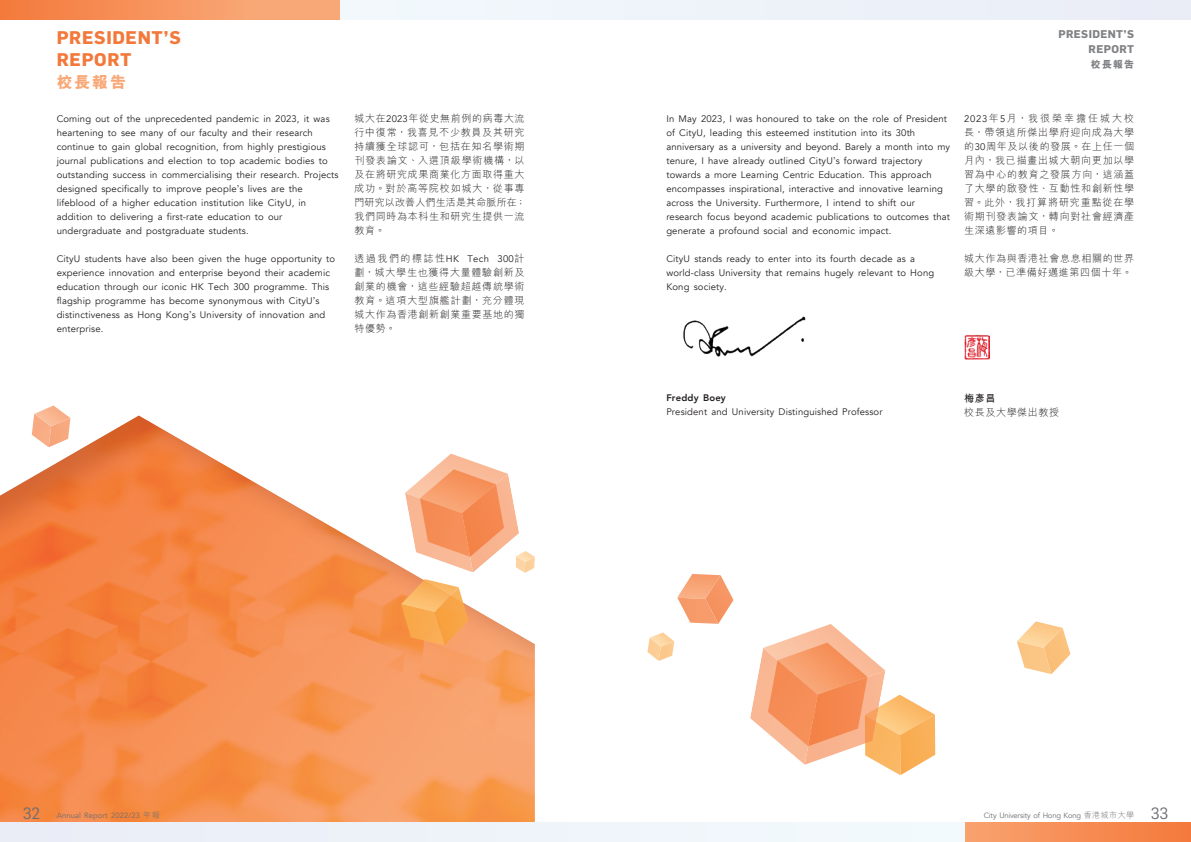
<style>
.page{position:relative;width:1191px;height:842px;background:#fff}
.page>*{position:absolute;margin:0;border:0;box-sizing:border-box;transform-origin:0 0}
.t1{font:700 18px/22px "Flama";letter-spacing:.035em;color:#f3793b}
.t2{font:800 16px "M Hei HK";color:#f8a877}
.t3{font:700 11px/15px "Flama";letter-spacing:.035em;color:#808285;text-align:right}
._01_Body_Text{font:300 10px/14px "M Hei HK";letter-spacing:.065em;color:#231f20}
.t4{font:800 10px "M Hei HK";color:#808285}
._01_Body_Text-2{font:700 10px "M Hei HK";color:#231f20}
._01_Body_Text-3{font:9.5px/14px "Avenir";letter-spacing:.015em;color:#231f20}
._01_Body_Text-4{font:800 9.5px "Avenir";letter-spacing:.015em;color:#231f20}
.t5{font:7.6px "Avenir";letter-spacing:-.025em;color:#6c6d70}
.t6{font:7.6px "Avenir";letter-spacing:.015em;color:#6c6d70}
.s1{font-family:"Times New Roman MT Std"}
.s2{font-family:"Avenir";font-weight:400;font-size:9.5px}
.s3{font-family:"Flama";font-size:16px}
.s4{font-family:"M Hei HK";font-weight:300;font-size:8px}
</style>
<div class="page">
<div style="left:0;top:407px;width:541px;height:435px;background:#5e0d00;opacity:.2"></div>
<img style="left:964px;top:335px;width:25px;height:25px">
<img style="left:683px;top:316px;width:123px;height:41px">
<svg style="left:677px;top:574px;width:56px;height:50px"></svg>
<svg style="left:32px;top:405px;width:38px;height:42px"></svg>
<svg style="left:647px;top:632px;width:27px;height:29px"></svg>
<svg style="left:401px;top:579px;width:67px;height:66px"></svg>
<svg style="left:1017px;top:621px;width:53px;height:53px"></svg>
<svg style="left:750px;top:624px;width:185px;height:151px"></svg>
<svg style="left:405px;top:454px;width:130px;height:119px"></svg>
<div style="left:596px;top:0;width:595px;height:20px;background:#ecf1f8"></div>
<div style="left:964px;top:822px;width:227px;height:20px;background:linear-gradient(to right,#f9a270,#f4793b)"></div>
<div style="left:596px;top:822px;width:368px;height:20px;background:#f1f8fc"></div>
<div style="left:0;top:0;width:340px;height:20px;background:linear-gradient(to right,#f47c3e,#f9b081)"></div>
<div style="left:340px;top:0;width:255px;height:20px;background:#f1f7fc"></div>
<div style="left:0;top:822px;width:595px;height:20px;background:#ecf1f8"></div>
<h1 class="t1" style="left:57px;top:26px;width:126px">PRESIDENT’S<br>REPORT</h1>
<h2 class="t2" style="left:57px;top:72px;width:71px">校長報告</h2>
<p class="_01_Body_Text-3" style="left:57px;top:112px;width:283px">Coming out of the unprecedented pandemic in 2023, it was heartening to see many of our faculty and their research continue to gain global recognition, from highly prestigious journal publications and election to top academic bodies to outstanding success in commercialising their research. Projects designed specifically to improve people<span class="s1">’</span>s lives are the lifeblood of a higher education institution like CityU, in addition to delivering a first-rate education to our undergraduate and postgraduate students.</p>
<p class="_01_Body_Text-3" style="left:57px;top:252px;width:280px">CityU students have also been given the huge opportunity to experience innovation and enterprise beyond their academic education through our iconic HK Tech 300 programme. This flagship programme has become synonymous with CityU<span class="s1">’</span>s distinctiveness as Hong Kong<span class="s1">’</span>s University of innovation and enterprise.</p>
<p class="_01_Body_Text" style="left:354px;top:111px;width:173px">城大在<span class="s2">2023</span>年從史無前例的病毒大流行中復常，我喜見不少教員及其研究持續獲全球認可，包括在知名學術期刊發表論文、入選頂級學術機構，以及在將研究成果商業化方面取得重大成功。對於高等院校如城大，從事專門研究以改善人們生活是其命脈所在；我們同時為本科生和研究生提供一流教育。</p>
<p class="_01_Body_Text" style="left:354px;top:251px;width:172px;text-align:justify">透過我們的標誌性<span class="s2">HK Tech 300</span>計劃，城大學生也獲得大量體驗創新及創業的機會，這些經驗超越傳統學術教育。這項大型旗艦計劃，充分體現城大作為香港創新創業重要基地的獨特優勢。</p>
<p class="t3" style="left:1058px;top:26px;width:77px">PRESIDENT’S<br>REPORT</p>
<p class="t4" style="left:1091px;top:58px;width:45px">校長報告</p>
<p class="_01_Body_Text-3" style="left:666px;top:112px;width:285px">In May 2023, I was honoured to take on the role of President of CityU, leading this esteemed institution into its 30th anniversary as a university and beyond. Barely a month into my tenure, I have already outlined CityU<span class="s1">’</span>s forward trajectory towards a more Learning Centric Education. This approach encompasses inspirational, interactive and innovative learning across the University. Furthermore, I intend to shift our research focus beyond academic publications to outcomes that generate a profound social and economic impact.</p>
<p class="_01_Body_Text-3" style="left:666px;top:252px;width:269px">CityU stands ready to enter into its fourth decade as a world-class University that remains hugely relevant to Hong<br>Kong society.</p>
<p class="_01_Body_Text" style="left:964px;top:111px;width:172px;text-align:justify"><span class="s2">2023</span>年<span class="s2">5</span>月，我很榮幸擔任城大校長，帶領這所傑出學府迎向成為大學的<span class="s2">30</span>周年及以後的發展。在上任一個月內，我已描畫出城大朝向更加以學習為中心的教育之發展方向，這涵蓋了大學的啟發性、互動性和創新性學習。此外，我打算將研究重點從在學術期刊發表論文，轉向對社會經濟產生深遠影響的項目。</p>
<p class="_01_Body_Text" style="left:964px;top:251px;width:172px">城大作為與香港社會息息相關的世界級大學，已準備好邁進第四個十年。</p>
<p class="_01_Body_Text-4" style="left:666px;top:391px;width:61px">Freddy Boey</p>
<p class="_01_Body_Text-3" style="left:666px;top:405px;width:218px">President and University Distinguished Professor</p>
<p class="_01_Body_Text-2" style="left:964px;top:391px;width:33px">梅彥昌</p>
<p class="_01_Body_Text" style="left:964px;top:405px;width:97px">校長及大學傑出教授</p>
<p class="t6" style="left:23px;top:810px;width:139px"><span class="s3">32</span> Annual Report 2022/23 <span class="s4">年報</span></p>
<p class="t5" style="left:983px;top:810px;width:186px">City University of Hong Kong <span class="s4">香港城市大學</span> <span class="s3">33</span></p>
</div>
